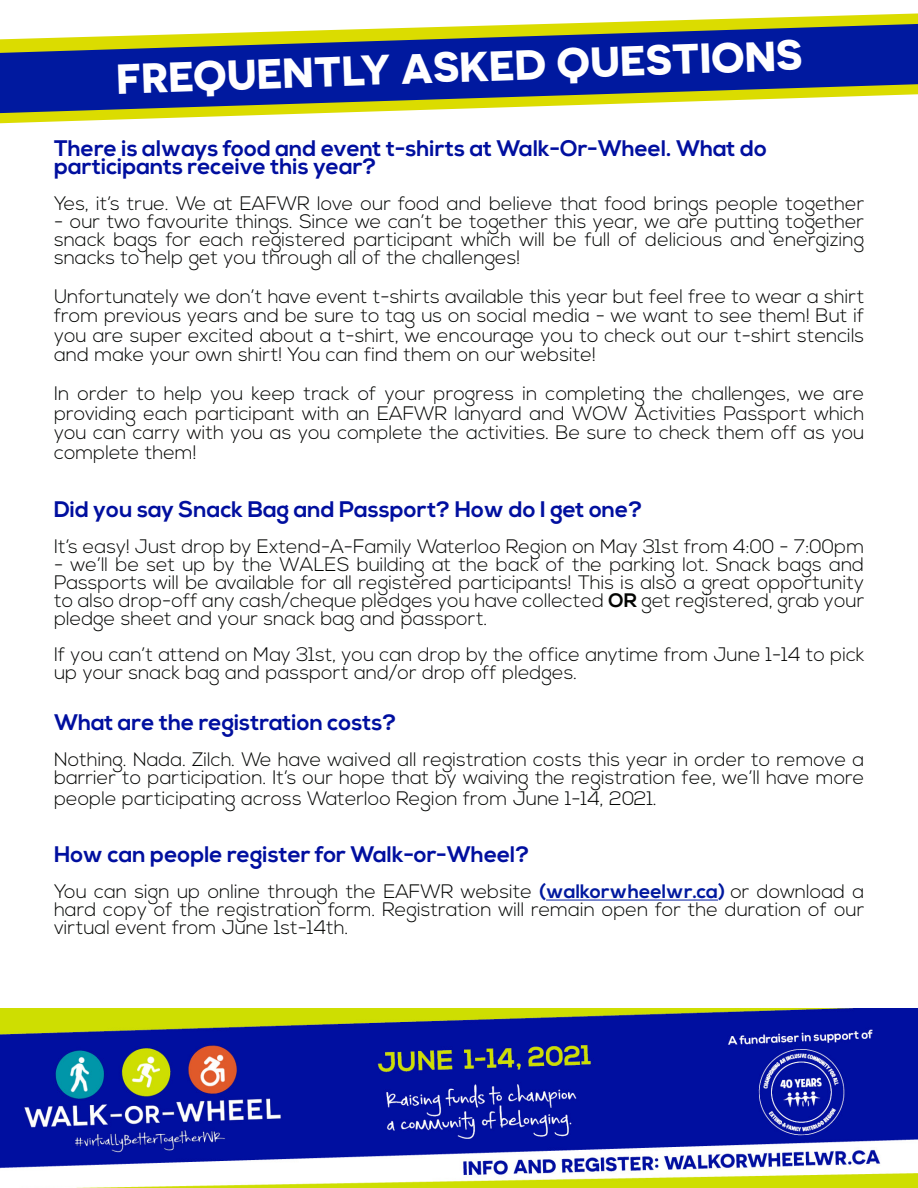
<style>
.page{position:relative;width:918px;height:1188px;background:#fff}
.page>*{position:absolute;margin:0;border:0;box-sizing:border-box;transform-origin:0 0}
.t1{font:700 42px "Novecentosanswide";color:#fff}
.t2{font:700 22.5px/18px "Nexa";color:#000f9f}
.t3{font:300 19.5px/18px "Nexa";color:#040503;text-align:justify}
.s1{font-weight:700}
.s2{font-weight:700;color:#00199f}
</style>
<div class="page">
<svg style="left:0;top:13px;width:918px;height:110px"></svg>
<svg style="left:0;top:24px;width:918px;height:89px;background:#4b5c8a"></svg>
<img style="left:0;top:1009px;width:918px;height:179px">
<hr style="left:546px;top:900px;width:172px;height:1px;background:#00199f">
<p class="t1" style="left:116px;top:53px;width:688px;rotate:-2deg">FREQUENTLY ASKED QUESTIONS</p>
<p class="t2" style="left:54px;top:140px;width:714px">There is always food and event t-shirts at Walk-Or-Wheel. What do participants receive this year?</p>
<p class="t3" style="left:54px;top:195px;width:812px">Yes, it’s true. We at EAFWR love our food and believe that food brings people together</p>
<p class="t3" style="left:54px;top:213px;width:812px">- our two favourite things. Since we can’t be together this year, we are putting together snack bags for each registered participant which will be full of delicious and energizing snacks to help get you through all of the challenges!</p>
<p class="t3" style="left:54px;top:287px;width:812px;line-height:19.5px">Unfortunately we don’t have event t-shirts available this year but feel free to wear a shirt from previous years and be sure to tag us on social media - we want to see them! But if you are super excited about a t-shirt, we encourage you to check out our t-shirt stencils and make your own shirt! You can find them on our website!</p>
<p class="t3" style="left:54px;top:385px;width:812px;line-height:19.5px">In order to help you keep track of your progress in completing the challenges, we are providing each participant with an EAFWR lanyard and WOW Activities Passport which you can carry with you as you complete the activities. Be sure to check them off as you complete them!</p>
<p class="t2" style="left:54px;top:501px;width:590px">Did you say Snack Bag and Passport? How do I get one?</p>
<p class="t3" style="left:54px;top:538px;width:812px">It’s easy! Just drop by Extend-A-Family Waterloo Region on May 31st from 4:00 - 7:00pm</p>
<p class="t3" style="left:54px;top:556px;width:812px">- we’ll be set up by the WALES building at the back of the parking lot. Snack bags and Passports will be available for all registered participants! This is also a great opportunity to also drop-off any cash/cheque pledges you have collected <span class="s1">OR</span> get registered, grab your pledge sheet and your snack bag and passport.</p>
<p class="t3" style="left:54px;top:646px;width:812px">If you can’t attend on May 31st, you can drop by the office anytime from June 1-14 to pick up your snack bag and passport and/or drop off pledges.</p>
<p class="t2" style="left:54px;top:714px;width:344px">What are the registration costs?</p>
<p class="t3" style="left:54px;top:751px;width:812px">Nothing. Nada. Zilch. We have waived all registration costs this year in order to remove a barrier to participation. It’s our hope that by waiving the registration fee, we’ll have more</p>
<p class="t3" style="left:54px;top:790px;width:604px">people participating across Waterloo Region from June 1-14, 2021.</p>
<p class="t2" style="left:54px;top:846px;width:477px">How can people register for Walk-or-Wheel?</p>
<p class="t3" style="left:54px;top:883px;width:812px">You can sign up online through the EAFWR website <span class="s2">(walkorwheelwr.ca)</span> or download a hard copy of the registration form. Registration will remain open for the duration of our virtual event from June 1st-14th.</p>
</div>
